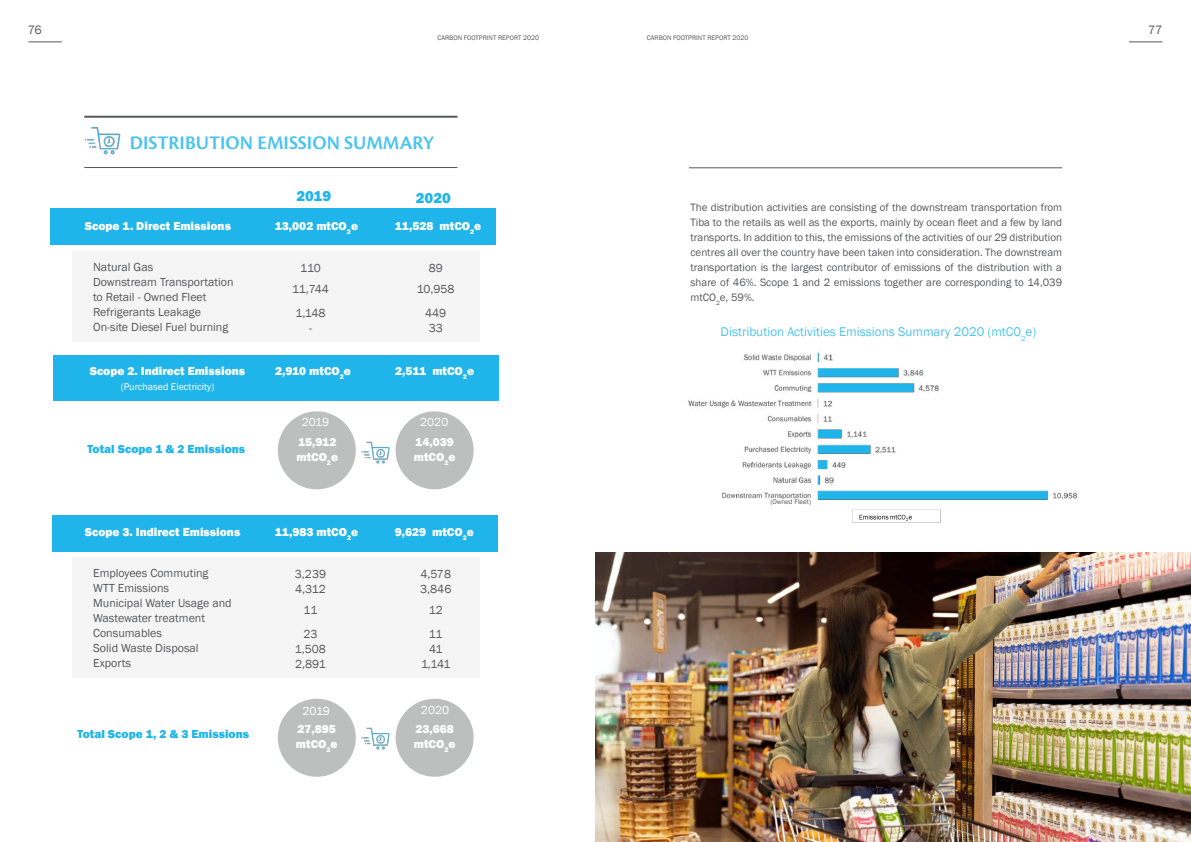
<style>
.page{position:relative;width:1191px;height:842px;background:#fff}
.page>*{position:absolute;margin:0;border:0;box-sizing:border-box;transform-origin:0 0}
.t1{font:600 20px "Cronos Pro";color:#4bc4ef}
.t2{font:800 15px "Franklin Gothic";color:#1fb5eb}
.t3{font:13px "Franklin Gothic";color:#4bc4ef}
.t4{font:12.5px "Franklin Gothic";color:#57585a}
.t5{font:12px/15px "Franklin Gothic";color:#57585a}
.t6{font:800 12px/15px "Franklin Gothic";color:#fff}
.t7{font:800 12px "Franklin Gothic";color:#1fb5eb}
.t8{font:12px "Franklin Gothic";color:#fff}
.t9{font:11px/15px "Franklin Gothic";color:#57585a;text-align:justify}
.t10{font:10px "Franklin Gothic";color:#fff}
.t11{font:7px "Franklin Gothic";color:#57585a}
.t12{font:6.8px "Franklin Gothic";color:#57585a}
</style>
<div class="page">
<hr style="left:28px;top:42px;width:34px;height:1px;background:#57585a">
<hr style="left:1129px;top:42px;width:33px;height:1px;background:#57585a">
<div style="left:50px;top:209px;width:445px;height:36px;background:#1fb5eb"></div>
<div style="left:52px;top:516px;width:446px;height:36px;background:#1fb5eb"></div>
<div style="left:53px;top:355px;width:445px;height:45px;background:#1fb5eb"></div>
<div style="left:278px;top:699px;width:78px;height:78px;background:#bdbfbf;border-radius:50%"></div>
<div style="left:278px;top:411px;width:78px;height:78px;background:#bdbfbf;border-radius:50%"></div>
<div style="left:395px;top:699px;width:78px;height:78px;background:#bdbfbf;border-radius:50%"></div>
<div style="left:395px;top:411px;width:78px;height:78px;background:#bdbfbf;border-radius:50%"></div>
<div style="left:72px;top:252px;width:407px;height:90px;background:#f5f5f5"></div>
<div style="left:72px;top:558px;width:407px;height:120px;background:#f5f5f5"></div>
<hr style="left:84px;top:116px;width:373px;height:2px;background:#57585a">
<hr style="left:84px;top:167px;width:373px;height:1px;background:#57585a">
<img style="left:84px;top:126px;width:37px;height:29px">
<img style="left:361px;top:441px;width:29px;height:23px">
<img style="left:361px;top:727px;width:29px;height:23px">
<hr style="left:689px;top:167px;width:373px;height:1px;background:#57585a">
<img style="left:688px;top:352px;width:389px;height:171px">
<img style="left:595px;top:552px;width:596px;height:290px">
<p class="t4" style="left:28px;top:22px;width:15px">76</p>
<p class="t4" style="left:1148px;top:22px;width:16px">77</p>
<p class="t12" style="left:437px;top:33px;width:103px">CARBON FOOTPRINT REPORT 2020</p>
<p class="t12" style="left:647px;top:33px;width:103px">CARBON FOOTPRINT REPORT 2020</p>
<h1 class="t1" style="left:130px;top:132px;width:306px">DISTRIBUTION EMISSION SUMMARY</h1>
<h2 class="t2" style="left:296px;top:187px;width:36px">2019</h2>
<h2 class="t2" style="left:416px;top:188px;width:37px">2020</h2>
<p class="t6" style="left:85px;top:218px;width:148px">Scope 1. Direct Emissions</p>
<p class="t6" style="left:275px;top:218px;width:85px">13,002 mtCO<sub>2</sub>e</p>
<p class="t6" style="left:395px;top:218px;width:88px">11,528 mtCO<sub>2</sub>e</p>
<p class="t5" style="left:93px;top:260px;width:142px">Natural Gas<br>Downstream Transportation to Retail - Owned Fleet<br>Refrigerants Leakage<br>On-site Diesel Fuel burning</p>
<p class="t5" style="left:292px;top:258px;width:38px;line-height:21px;text-align:center">110<br>11,744</p>
<p class="t5" style="left:295px;top:306px;width:32px;text-align:center">1,148 -</p>
<p class="t5" style="left:417px;top:257px;width:39px;line-height:21px;text-align:center">89<br>10,958</p>
<p class="t5" style="left:425px;top:305px;width:23px">449<br>33</p>
<p class="t6" style="left:90px;top:363px;width:157px">Scope 2. Indirect Emissions</p>
<p class="t10" style="left:121px;top:380px;width:95px">(Purchased Electricity)</p>
<p class="t6" style="left:275px;top:363px;width:77px">2,910 mtCO<sub>2</sub>e</p>
<p class="t8" style="left:302px;top:415px;width:29px">2019</p>
<p class="t6" style="left:395px;top:363px;width:80px">2,511 mtCO<sub>2</sub>e</p>
<p class="t8" style="left:420px;top:414px;width:30px">2020</p>
<p class="t7" style="left:87px;top:441px;width:159px">Total Scope 1 &amp; 2 Emissions</p>
<p class="t6" style="left:296px;top:435px;width:43px">15,912 mtCO<sub>2</sub>e</p>
<p class="t6" style="left:414px;top:434px;width:43px">14,039 mtCO<sub>2</sub>e</p>
<p class="t6" style="left:85px;top:524px;width:157px">Scope 3. Indirect Emissions</p>
<p class="t6" style="left:275px;top:524px;width:85px">11,983 mtCO<sub>2</sub>e</p>
<p class="t6" style="left:395px;top:524px;width:81px">9,629 mtCO<sub>2</sub>e</p>
<p class="t5" style="left:93px;top:566px;width:140px">Employees Commuting<br>WTT Emissions<br>Municipal Water Usage and<br>Wastewater treatment<br>Consumables<br>Solid Waste Disposal<br>Exports</p>
<p class="t5" style="left:295px;top:567px;width:33px">3,239<br>4,312</p>
<p class="t5" style="left:303px;top:598px;width:16px;line-height:24px">11<br>23</p>
<p class="t5" style="left:295px;top:642px;width:33px">1,508<br>2,891</p>
<p class="t5" style="left:420px;top:566px;width:33px">4,578<br>3,846</p>
<p class="t5" style="left:429px;top:598px;width:16px;line-height:24px">12<br>11</p>
<p class="t5" style="left:421px;top:641px;width:31px;text-align:center">41<br>1,141</p>
<p class="t8" style="left:302px;top:703px;width:29px">2019</p>
<p class="t8" style="left:421px;top:703px;width:30px">2020</p>
<p class="t7" style="left:78px;top:726px;width:173px">Total Scope 1, 2 &amp; 3 Emissions</p>
<p class="t6" style="left:296px;top:722px;width:43px">27,895 mtCO<sub>2</sub>e</p>
<p class="t6" style="left:414px;top:722px;width:43px">23,668 mtCO<sub>2</sub>e</p>
<p class="t9" style="left:690px;top:200px;width:373px">The distribution activities are consisting of the downstream transportation from Tiba to the retails as well as the exports, mainly by ocean fleet and a few by land transports. In addition to this, the emissions of the activities of our 29 distribution centres all over the country have been taken into consideration. The downstream transportation is the largest contributor of emissions of the distribution with a share of 46%. Scope 1 and 2 emissions together are corresponding to 14,039 mtCO<sub>2</sub>e, 59%.</p>
<p class="t3" style="left:720px;top:324px;width:317px">Distribution Activities Emissions Summary 2020 (mtC0<sub>2</sub>e)</p>
<p class="t11" style="left:770px;top:498px;width:42px">(Owned Fleet)</p>
</div>
